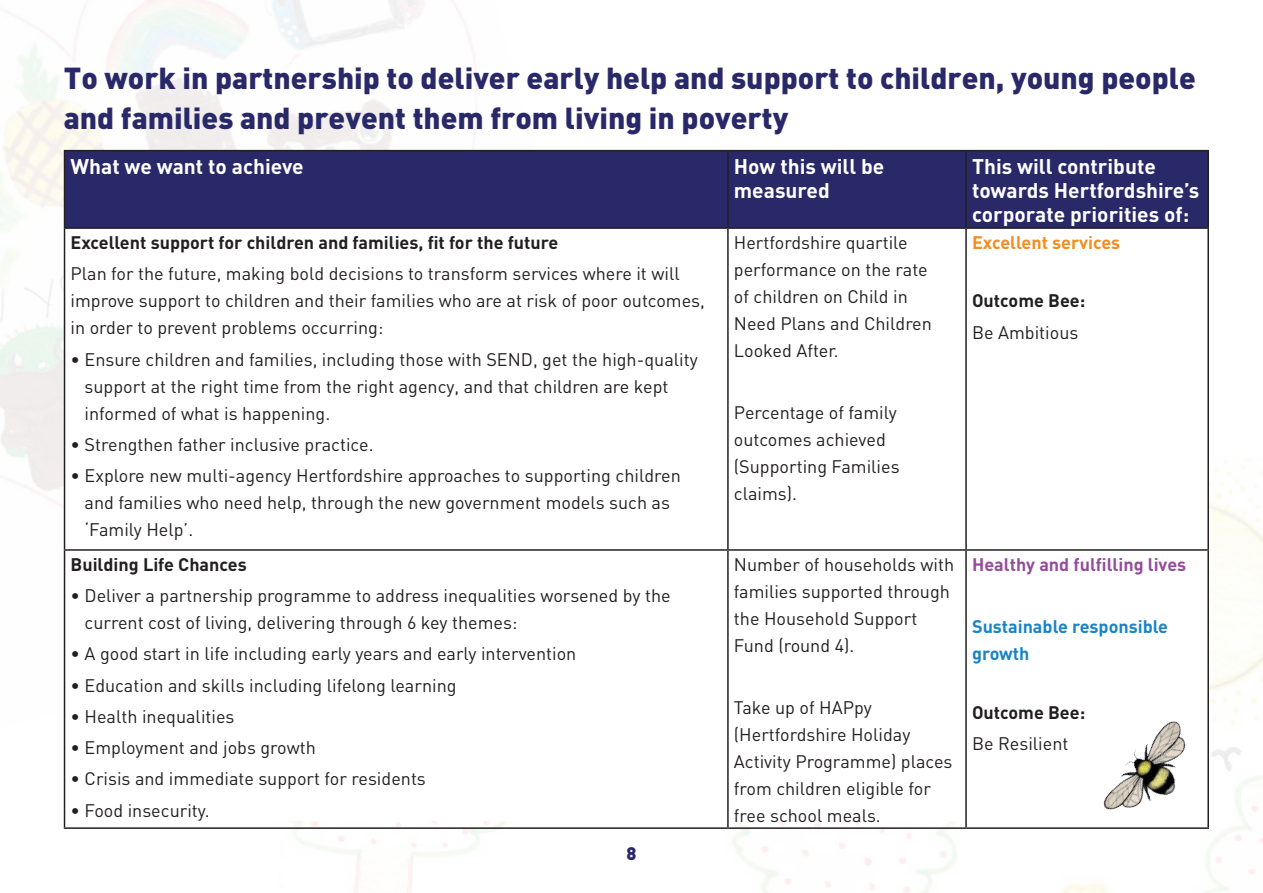
<style>
.page{position:relative;width:1263px;height:893px;background:#fff}
.page>*{position:absolute;margin:0;border:0;box-sizing:border-box;transform-origin:0 0}
.t1{font:900 30px/40.2px "DIN";color:#29296a}
.t2{font:700 21px/24px "DIN";color:#fff}
.t3{font:18px/27px "DIN";color:#231f20}
.t4{font:700 18px/31.2px "DIN";color:#231f20}
.t5{font:700 18px/27px "DIN";color:#1984c6}
.t6{font:700 18px "DIN";color:#954b9c}
.t7{font:700 18px "DIN";color:#f48c1f}
.t8{font:900 18px "DIN";color:#29296a}
.s1{font-weight:700}
.s2{font-weight:400}
</style>
<div class="page">
<img style="left:0;top:0;width:640px;height:771px">
<div style="left:65px;top:215px;width:1144px;height:606px;background:#fff"></div>
<div style="left:65px;top:151px;width:663px;height:77px;background:#29296a"></div>
<div style="left:728px;top:151px;width:238px;height:77px;background:#29296a"></div>
<div style="left:966px;top:151px;width:242px;height:77px;background:#29296a"></div>
<hr style="left:64px;top:150px;width:664px;height:1px;background:#231f20">
<hr style="left:64px;top:151px;width:1px;height:76px;background:#231f20">
<hr style="left:728px;top:150px;width:238px;height:1px;background:#231f20">
<hr style="left:727px;top:151px;width:2px;height:76px;background:#231f20">
<hr style="left:966px;top:150px;width:243px;height:1px;background:#231f20">
<hr style="left:965px;top:151px;width:2px;height:76px;background:#231f20">
<hr style="left:1207px;top:151px;width:2px;height:76px;background:#231f20">
<hr style="left:64px;top:227px;width:664px;height:2px;background:#231f20">
<hr style="left:64px;top:229px;width:1px;height:320px;background:#231f20">
<hr style="left:728px;top:227px;width:238px;height:2px;background:#231f20">
<hr style="left:727px;top:229px;width:2px;height:320px;background:#231f20">
<hr style="left:966px;top:227px;width:243px;height:2px;background:#231f20">
<hr style="left:965px;top:229px;width:2px;height:320px;background:#231f20">
<hr style="left:1207px;top:229px;width:2px;height:320px;background:#231f20">
<hr style="left:64px;top:549px;width:664px;height:2px;background:#231f20">
<hr style="left:64px;top:551px;width:1px;height:276px;background:#231f20">
<hr style="left:728px;top:549px;width:238px;height:2px;background:#231f20">
<hr style="left:727px;top:551px;width:2px;height:276px;background:#231f20">
<hr style="left:966px;top:549px;width:243px;height:2px;background:#231f20">
<hr style="left:965px;top:551px;width:2px;height:276px;background:#231f20">
<hr style="left:1207px;top:551px;width:2px;height:276px;background:#231f20">
<hr style="left:64px;top:827px;width:664px;height:2px;background:#231f20">
<hr style="left:728px;top:827px;width:238px;height:2px;background:#231f20">
<hr style="left:966px;top:827px;width:243px;height:2px;background:#231f20">
<img style="left:1088px;top:706px;width:124px;height:123px">
<p class="t1" style="left:64px;top:56px;width:1133px">To work in partnership to deliver early help and support to children, young people and families and prevent them from living in poverty</p>
<p class="t2" style="left:71px;top:154px;width:235px">What we want to achieve</p>
<p class="t2" style="left:734px;top:154px;width:152px">How this will be measured</p>
<p class="t2" style="left:972px;top:154px;width:229px">This will contribute towards Hertfordshire’s corporate priorities of:</p>
<p class="t3" style="left:71px;top:227px;width:611px;line-height:31.2px"><span class="s1">Excellent support for children and families, ft for the future<br></span>Plan for the future, making bold decisions to transform services where it will</p>
<p class="t3" style="left:71px;top:287px;width:636px">improve support to children and their families who are at risk of poor outcomes, in order to prevent problems occurring:</p>
<p class="t3" style="left:85px;top:345px;width:615px;text-indent:-14px">• Ensure children and families, including those with SEND, get the high-quality support at the right time from the right agency, and that children are kept informed of what is happening.</p>
<p class="t3" style="left:71px;top:430px;width:305px">• Strengthen father inclusive practice.</p>
<p class="t3" style="left:85px;top:462px;width:598px;text-indent:-14px">• Explore new multi-agency Hertfordshire approaches to supporting children and families who need help, through the new government models such as ‘Family Help’.</p>
<p class="t3" style="left:734px;top:228px;width:200px">Hertfordshire quartile performance on the rate of children on Child in<br>Need Plans and Children<br>Looked After.</p>
<p class="t7" style="left:972px;top:231px;width:150px">Excellent services</p>
<p class="t4" style="left:972px;top:284px;width:115px">Outcome Bee:<br><span class="s2">Be Ambitious</span></p>
<p class="t3" style="left:734px;top:399px;width:167px">Percentage of family outcomes achieved (Supporting Families claims).</p>
<p class="t4" style="left:71px;top:548px;width:178px">Building Life Chances</p>
<p class="t3" style="left:85px;top:582px;width:588px;text-indent:-14px">• Deliver a partnership programme to address inequalities worsened by the current cost of living, delivering through 6 key themes:</p>
<p class="t3" style="left:71px;top:640px;width:507px">• A good start in life including early years and early intervention</p>
<p class="t3" style="left:71px;top:671px;width:388px">• Education and skills including lifelong learning</p>
<p class="t3" style="left:71px;top:702px;width:166px">• Health inequalities</p>
<p class="t3" style="left:71px;top:734px;width:247px">• Employment and jobs growth</p>
<p class="t3" style="left:71px;top:765px;width:357px">• Crisis and immediate support for residents</p>
<p class="t3" style="left:71px;top:796px;width:141px">• Food insecurity.</p>
<p class="t8" style="left:626px;top:842px;width:12px">8</p>
<p class="t3" style="left:734px;top:550px;width:222px">Number of households with families supported through the Household Support<br>Fund (round 4).</p>
<p class="t3" style="left:734px;top:694px;width:220px">Take up of HAPpy (Hertfordshire Holiday<br>Activity Programme) places from children eligible for free school meals.</p>
<p class="t6" style="left:972px;top:553px;width:216px">Healthy and fulflling lives</p>
<p class="t5" style="left:972px;top:613px;width:198px">Sustainable responsible growth</p>
<p class="t4" style="left:972px;top:696px;width:115px">Outcome Bee:<br><span class="s2">Be Resilient</span></p>
</div>
